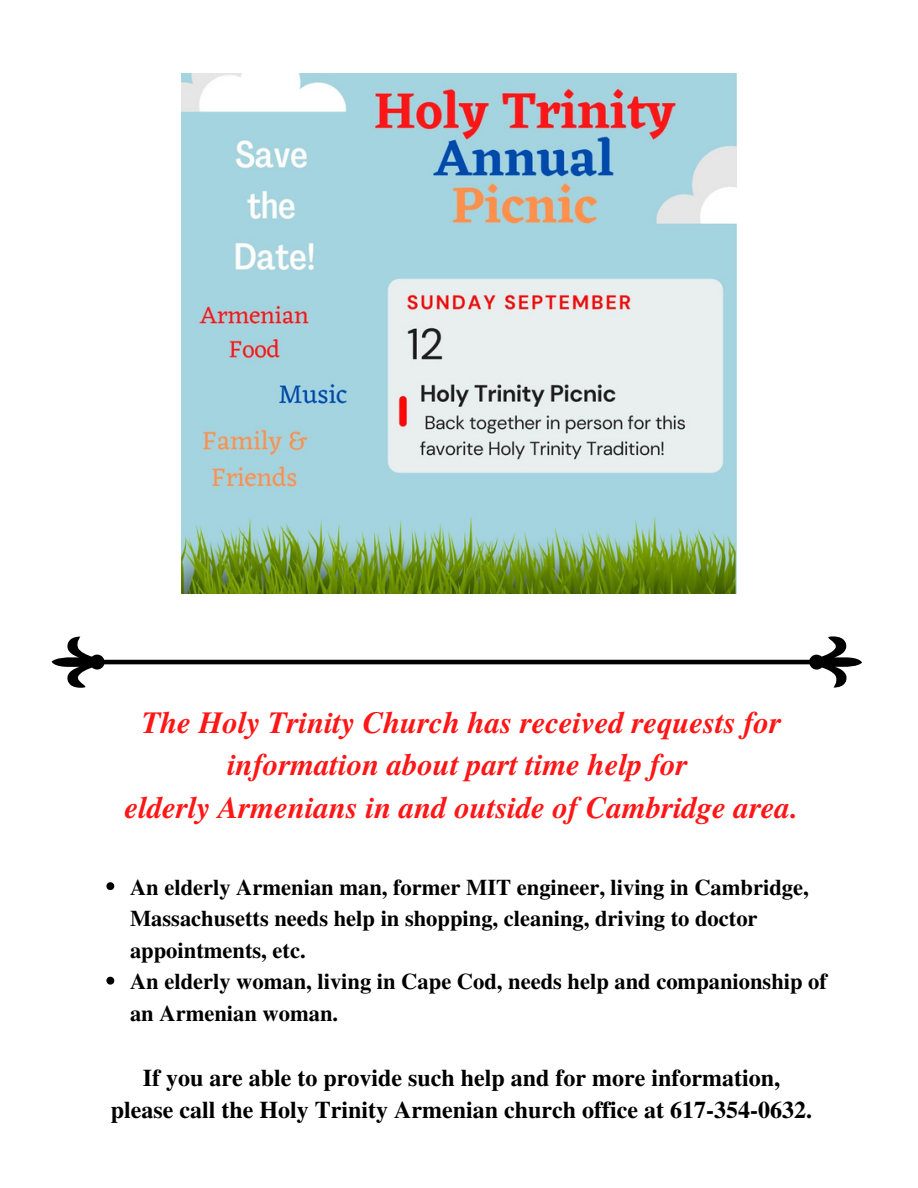
<style>
.page{position:relative;width:918px;height:1188px;background:#fff}
.page>*{position:absolute;margin:0;border:0;box-sizing:border-box;transform-origin:0 0}
.t1{font:italic 700 30.75px/42.8px "Te X Gyre Termes";color:#ff1616;text-align:center}
.t2{font:700 24px "Te X Gyre Termes";color:#000}
.t3{font:700 22.5px/31.5px "Te X Gyre Termes";color:#000}
</style>
<div class="page">
<img style="left:182px;top:74px;width:554px;height:520px">
<svg style="left:52px;top:636px;width:810px;height:52px"></svg>
<svg style="left:106px;top:882px;width:8px;height:8px"></svg>
<svg style="left:106px;top:977px;width:8px;height:8px"></svg>
<p class="t1" style="left:142px;top:700px;width:641px">The Holy Trinity Church has received requests for information about part time help for</p>
<p class="t1" style="left:125px;top:785px;width:675px">elderly Armenians in and outside of Cambridge area.</p>
<p class="t3" style="left:130px;top:870px;width:680px">An elderly Armenian man, former MIT engineer, living in Cambridge,<br>Massachusetts needs help in shopping, cleaning, driving to doctor appointments, etc.</p>
<p class="t3" style="left:130px;top:965px;width:698px">An elderly woman, living in Cape Cod, needs help and companionship of an Armenian woman.</p>
<p class="t2" style="left:143px;top:1059px;width:639px">If you are able to provide such help and for more information,</p>
<p class="t2" style="left:111px;top:1092px;width:703px">please call the Holy Trinity Armenian church office at 617-354-0632.</p>
</div>
